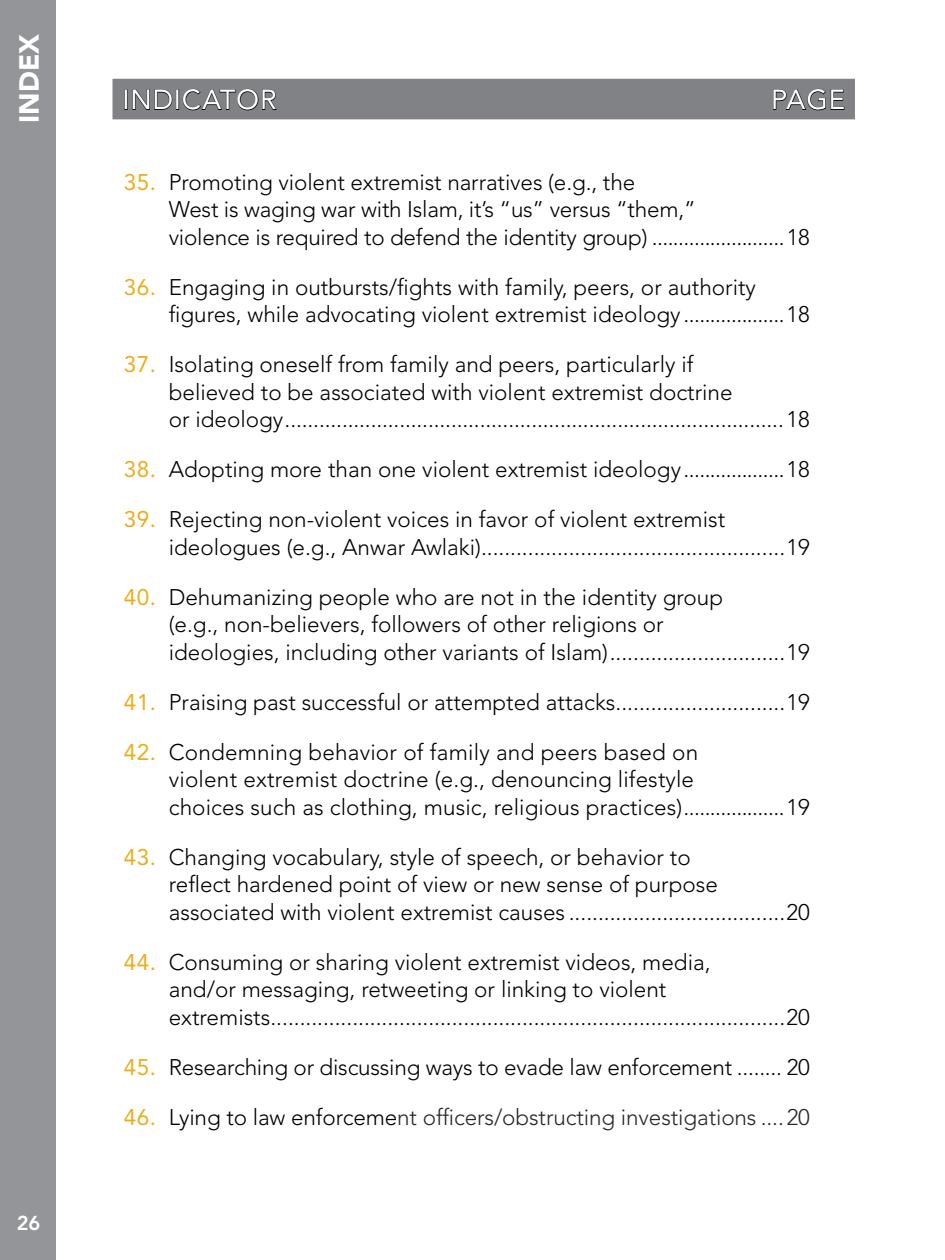
<style>
.page{position:relative;width:945px;height:1260px;background:#fff}
.page>*{position:absolute;margin:0;border:0;box-sizing:border-box;transform-origin:0 0}
.t1{font:27.5px "Avenir";letter-spacing:.03em;color:#fff}
.t2{font:900 27.5px "Avenir";letter-spacing:.01em;color:#fff}
.t3{font:300 22.5px/27.5px "Avenir";color:#000}
.t4{font:300 22.5px "Avenir";letter-spacing:-.005em;color:#292829}
.t5{font:800 20px "Avenir";color:#fff}
.s1{font-weight:400;color:#ecad1d}
.s2{color:#000}
</style>
<div class="page">
<div style="left:0;top:0;width:56px;height:1260px;background:#939598"></div>
<svg style="left:112px;top:79px;width:743px;height:40px;background:#7a7c7f"></svg>
<p class="t2" style="left:13px;top:123px;width:91px;rotate:-90deg">INDEX</p>
<p class="t5" style="left:17px;top:1211px;width:25px">26</p>
<p class="t1" style="left:122px;top:84px;width:156px">INDICATOR</p>
<p class="t1" style="left:771px;top:84px;width:75px">PAGE</p>
<p class="t3" style="left:169px;top:168px;width:643px;text-indent:-45px"><span class="s1">35.</span> Promoting violent extremist narratives (e.g., the<br>West is waging war with Islam, it’s “us” versus “them,”<br>violence is required to defend the identity group) .........................18</p>
<p class="t3" style="left:169px;top:273px;width:643px;text-indent:-45px"><span class="s1">36.</span> Engaging in outbursts/fights with family, peers, or authority figures, while advocating violent extremist ideology ...................18</p>
<p class="t3" style="left:169px;top:351px;width:643px;text-indent:-45px"><span class="s1">37.</span> Isolating oneself from family and peers, particularly if<br>believed to be associated with violent extremist doctrine<br>or ideology.......................................................................................18</p>
<p class="t3" style="left:124px;top:456px;width:688px"><span class="s1">38.</span> Adopting more than one violent extremist ideology...................18</p>
<p class="t3" style="left:169px;top:506px;width:643px;text-indent:-45px"><span class="s1">39.</span> Rejecting non-violent voices in favor of violent extremist ideologues (e.g., Anwar Awlaki)....................................................19</p>
<p class="t3" style="left:169px;top:583px;width:643px;text-indent:-45px"><span class="s1">40.</span> Dehumanizing people who are not in the identity group<br>(e.g., non-believers, followers of other religions or<br>ideologies, including other variants of Islam)..............................19</p>
<p class="t3" style="left:124px;top:688px;width:688px"><span class="s1">41.</span> Praising past successful or attempted attacks.............................19</p>
<p class="t3" style="left:169px;top:738px;width:643px;text-indent:-45px"><span class="s1">42.</span> Condemning behavior of family and peers based on<br>violent extremist doctrine (e.g., denouncing lifestyle<br>choices such as clothing, music, religious practices)...................19</p>
<p class="t3" style="left:169px;top:843px;width:643px;text-indent:-45px"><span class="s1">43.</span> Changing vocabulary, style of speech, or behavior to<br>reflect hardened point of view or new sense of purpose associated with violent extremist causes .....................................20</p>
<p class="t3" style="left:169px;top:948px;width:643px;text-indent:-45px"><span class="s1">44.</span> Consuming or sharing violent extremist videos, media,<br>and/or messaging, retweeting or linking to violent extremists........................................................................................20</p>
<p class="t3" style="left:124px;top:1053px;width:688px"><span class="s1">45.</span> Researching or discussing ways to evade law enforcement ........ 20</p>
<p class="t4" style="left:124px;top:1104px;width:688px"><span class="s1">46.</span> <span class="s2">Lying to law enforceme</span>nt officers/obstructing investigations ....20</p>
</div>
